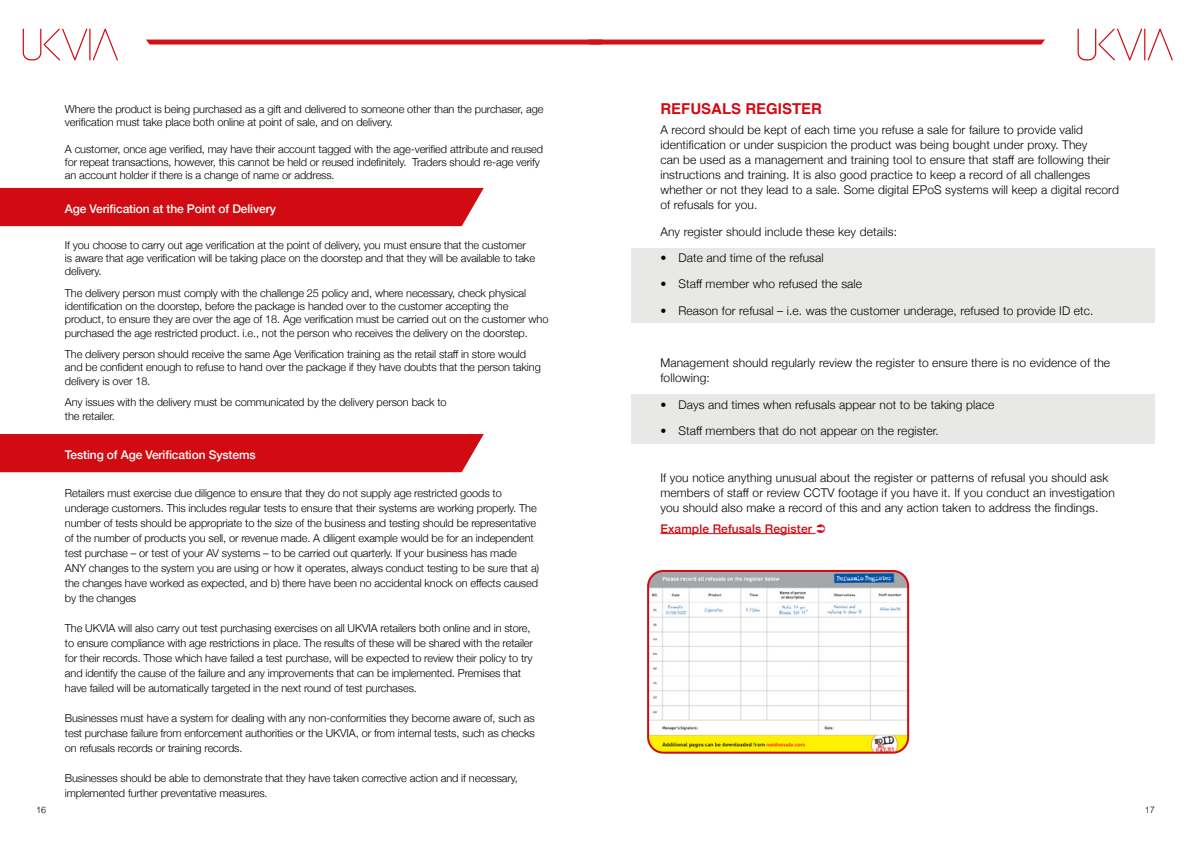
<style>
.page{position:relative;width:1191px;height:842px;background:#fff}
.page>*{position:absolute;margin:0;border:0;box-sizing:border-box;transform-origin:0 0}
.t1{font:700 15px "Helvetica";color:#d20a11}
.t2{font:300 12px/15px "Helvetica Neue";letter-spacing:.01em;color:#000}
.t3{font:500 12px "Helvetica Neue";letter-spacing:-.01em;color:#fff}
.t4{font:500 12px "Helvetica Neue";letter-spacing:.01em;color:#d20a11}
.t5{font:300 11px/15px "Helvetica Neue";letter-spacing:-.01em;color:#000}
.t6{font:300 9px "Helvetica";color:#000}
</style>
<div class="page">
<hr style="left:660px;top:533px;width:155px;height:1px;background:#d20a11">
<div style="left:631px;top:248px;width:524px;height:75px;background:#e8e8e7"></div>
<div style="left:631px;top:394px;width:524px;height:50px;background:#e8e8e7"></div>
<img style="left:650px;top:571px;width:258px;height:180px">
<div style="left:647px;top:570px;width:262px;height:184px;border:2px solid #d20a11;border-radius:15px"></div>
<svg style="left:23px;top:29px;width:95px;height:31px"></svg>
<svg style="left:1077px;top:29px;width:95px;height:31px"></svg>
<svg style="left:146px;top:40px;width:899px;height:5px;background:#d7282b"></svg>
<div style="left:0;top:434px;width:484px;height:38px;background:#d20a11"></div>
<div style="left:0;top:188px;width:484px;height:38px;background:#d20a11"></div>
<p class="t5" style="left:65px;top:102px;width:480px;line-height:13.2px">Where the product is being purchased as a gift and delivered to someone other than the purchaser, age verification must take place both online at point of sale, and on delivery.</p>
<p class="t5" style="left:65px;top:141px;width:480px;line-height:13.2px">A customer, once age verified, may have their account tagged with the age-verified attribute and reused for repeat transactions, however, this cannot be held or reused indefinitely. Traders should re-age verify an account holder if there is a change of name or address.</p>
<p class="t3" style="left:65px;top:199px;width:212px">Age Verification at the Point of Delivery</p>
<p class="t5" style="left:65px;top:237px;width:471px;line-height:13.2px">If you choose to carry out age verification at the point of delivery, you must ensure that the customer is aware that age verification will be taking place on the doorstep and that they will be available to take delivery.</p>
<p class="t5" style="left:65px;top:286px;width:485px;line-height:13.2px">The delivery person must comply with the challenge 25 policy and, where necessary, check physical identification on the doorstep, before the package is handed over to the customer accepting the product, to ensure they are over the age of 18. Age verification must be carried out on the customer who purchased the age restricted product. i.e., not the person who receives the delivery on the doorstep.</p>
<p class="t5" style="left:65px;top:347px;width:477px;line-height:13.2px">The delivery person should receive the same Age Verification training as the retail staff in store would and be confident enough to refuse to hand over the package if they have doubts that the person taking delivery is over 18.</p>
<p class="t5" style="left:65px;top:395px;width:383px;line-height:13.2px">Any issues with the delivery must be communicated by the delivery person back to the retailer.</p>
<p class="t3" style="left:65px;top:445px;width:192px">Testing of Age Verification Systems</p>
<p class="t5" style="left:65px;top:485px;width:476px">Retailers must exercise due diligence to ensure that they do not supply age restricted goods to underage customers. This includes regular tests to ensure that their systems are working properly. The number of tests should be appropriate to the size of the business and testing should be representative of the number of products you sell, or revenue made. A diligent example would be for an independent test purchase – or test of your AV systems – to be carried out quarterly. If your business has made ANY changes to the system you are using or how it operates, always conduct testing to be sure that a) the changes have worked as expected, and b) there have been no accidental knock on effects caused by the changes</p>
<p class="t5" style="left:65px;top:620px;width:469px">The UKVIA will also carry out test purchasing exercises on all UKVIA retailers both online and in store, to ensure compliance with age restrictions in place. The results of these will be shared with the retailer for their records. Those which have failed a test purchase, will be expected to review their policy to try and identify the cause of the failure and any improvements that can be implemented. Premises that have failed will be automatically targeted in the next round of test purchases.</p>
<p class="t5" style="left:65px;top:710px;width:471px;text-align:justify">Businesses must have a system for dealing with any non-conformities they become aware of, such as test purchase failure from enforcement authorities or the UKVIA, or from internal tests, such as checks on refusals records or training records.</p>
<p class="t5" style="left:65px;top:770px;width:454px">Businesses should be able to demonstrate that they have taken corrective action and if necessary, implemented further preventative measures.</p>
<h1 class="t1" style="left:660px;top:99px;width:163px">REFUSALS REGISTER</h1>
<p class="t2" style="left:660px;top:122px;width:460px">A record should be kept of each time you refuse a sale for failure to provide valid identification or under suspicion the product was being bought under proxy. They<br>can be used as a management and training tool to ensure that staff are following their instructions and training. It is also good practice to keep a record of all challenges whether or not they lead to a sale. Some digital EPoS systems will keep a digital record of refusals for you.</p>
<p class="t2" style="left:660px;top:223px;width:238px">Any register should include these key details:</p>
<p class="t2" style="left:660px;top:249px;width:165px">• Date and time of the refusal</p>
<p class="t2" style="left:660px;top:276px;width:203px">• Staff member who refused the sale</p>
<p class="t2" style="left:660px;top:302px;width:435px">• Reason for refusal – i.e. was the customer underage, refused to provide ID etc.</p>
<p class="t2" style="left:660px;top:355px;width:451px">Management should regularly review the register to ensure there is no evidence of the following:</p>
<p class="t2" style="left:660px;top:396px;width:335px">• Days and times when refusals appear not to be taking place</p>
<p class="t2" style="left:660px;top:422px;width:280px">• Staff members that do not appear on the register.</p>
<p class="t2" style="left:660px;top:469px;width:456px">If you notice anything unusual about the register or patterns of refusal you should ask members of staff or review CCTV footage if you have it. If you conduct an investigation you should also make a record of this and any action taken to address the findings.</p>
<p class="t4" style="left:660px;top:519px;width:153px">Example Refusals Register</p>
<p class="t6" style="left:36px;top:802px;width:12px">16</p>
<p class="t6" style="left:1145px;top:802px;width:12px">17</p>
</div>
